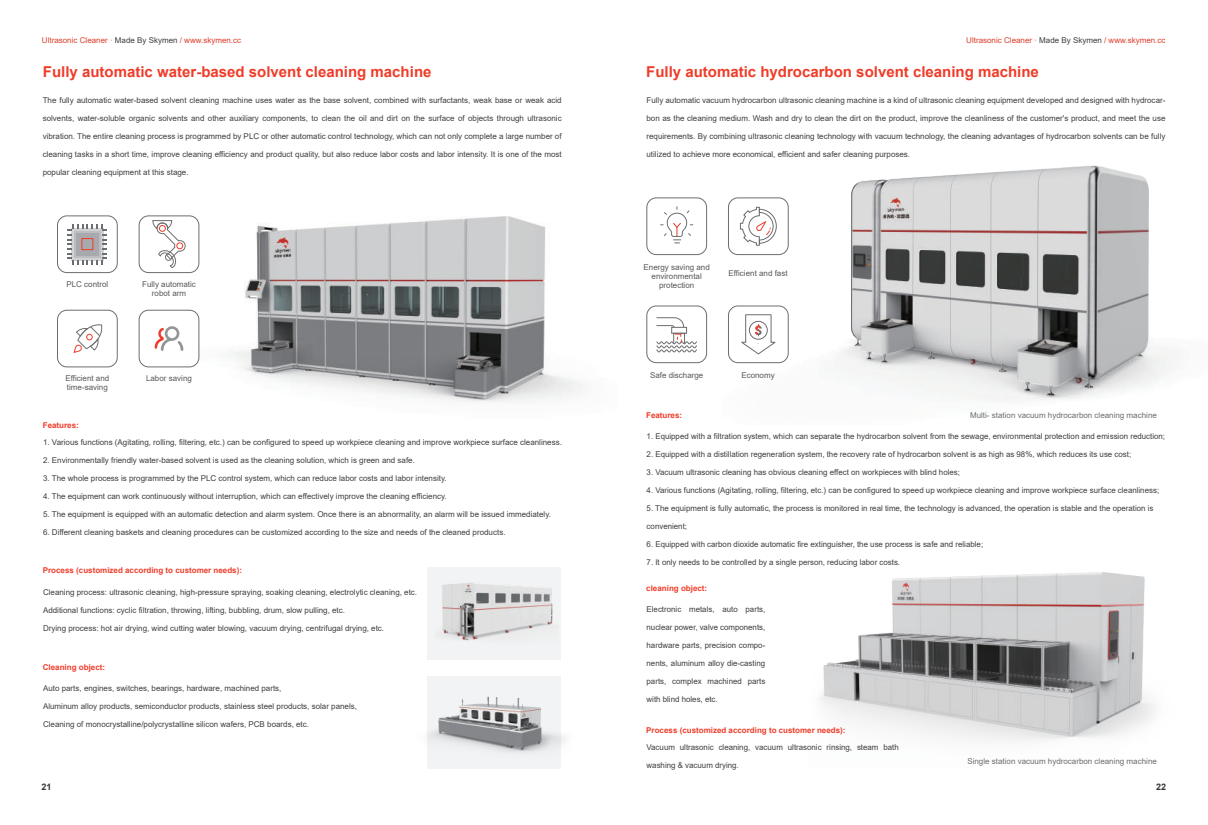
<style>
.page{position:relative;width:1208px;height:825px;background:#fff}
.page>*{position:absolute;margin:0;border:0;box-sizing:border-box;transform-origin:0 0}
.t1{font:700 15px "Arial";color:#ef3c29}
.t2{font:700 9px "Arial";color:#333334}
.t3{font:8px "Arial";color:#3e3e3f}
.t4{font:8px/9px "Arial";color:#57585a;text-align:center}
.t5{font:700 8px "Arial";color:#ef3c29}
.t6{font:8px "Arial";color:#6c6d70}
.t7{font:8px "Arial";color:#dd3e2b}
.s1{color:#3e3e3f}
</style>
<div class="page">
<img style="left:730px;top:165px;width:447px;height:236px">
<img style="left:199px;top:216px;width:384px;height:187px">
<div style="left:139px;top:215px;width:60px;height:58px;border:1px solid #6c6d70;border-radius:9px"></div>
<div style="left:57px;top:215px;width:61px;height:58px;border:1px solid #6c6d70;border-radius:9px"></div>
<div style="left:57px;top:310px;width:61px;height:57px;border:1px solid #6c6d70;border-radius:9px"></div>
<div style="left:139px;top:310px;width:60px;height:57px;border:1px solid #6c6d70;border-radius:9px"></div>
<svg style="left:152px;top:220px;width:34px;height:48px"></svg>
<svg style="left:67px;top:224px;width:40px;height:40px"></svg>
<svg style="left:73px;top:324px;width:30px;height:29px"></svg>
<svg style="left:155px;top:326px;width:28px;height:25px"></svg>
<div style="left:728px;top:197px;width:60px;height:58px;border:1px solid #6c6d70;border-radius:9px"></div>
<div style="left:646px;top:197px;width:61px;height:58px;border:1px solid #6c6d70;border-radius:9px"></div>
<div style="left:646px;top:305px;width:61px;height:58px;border:1px solid #6c6d70;border-radius:9px"></div>
<div style="left:728px;top:305px;width:60px;height:58px;border:1px solid #6c6d70;border-radius:9px"></div>
<div style="left:428px;top:567px;width:133px;height:92px;background:#f2f3f4"></div>
<div style="left:428px;top:676px;width:133px;height:93px;background:#f2f3f4"></div>
<img style="left:444px;top:583px;width:111px;height:58px">
<img style="left:430px;top:696px;width:136px;height:57px">
<svg style="left:660px;top:207px;width:33px;height:36px"></svg>
<svg style="left:739px;top:206px;width:38px;height:40px"></svg>
<div style="left:671px;top:327px;width:16px;height:7px;border:1px solid #6c6d70"></div>
<div style="left:673px;top:333px;width:12px;height:11px;border:1px solid #6c6d70"></div>
<svg style="left:656px;top:317px;width:28px;height:11px"></svg>
<svg style="left:656px;top:334px;width:41px;height:19px"></svg>
<svg style="left:741px;top:314px;width:35px;height:41px"></svg>
<img style="left:819px;top:572px;width:337px;height:169px">
<hr style="left:604px;top:43px;width:1px;height:739px;background:#333334">
<p class="t7" style="left:42px;top:34px;width:201px">Ultrasonic Cleaner · <span class="s1">Made By Skymen</span> / www.skymen.cc</p>
<p class="t7" style="left:966px;top:34px;width:201px">Ultrasonic Cleaner · <span class="s1">Made By Skymen</span> / www.skymen.cc</p>
<h1 class="t1" style="left:43px;top:61px;width:390px">Fully automatic water-based solvent cleaning machine</h1>
<p class="t3" style="left:43px;top:94px;width:520px">The fully automatic water-based solvent cleaning machine uses water as the base solvent, combined with surfactants, weak base or weak acid</p>
<p class="t3" style="left:43px;top:112px;width:520px">solvents, water-soluble organic solvents and other auxiliary components, to clean the oil and dirt on the surface of objects through ultrasonic</p>
<p class="t3" style="left:43px;top:130px;width:520px">vibration. The entire cleaning process is programmed by PLC or other automatic control technology, which can not only complete a large number of</p>
<p class="t3" style="left:43px;top:148px;width:520px">cleaning tasks in a short time, improve cleaning efficiency and product quality, but also reduce labor costs and labor intensity. It is one of the most</p>
<p class="t3" style="left:43px;top:166px;width:147px">popular cleaning equipment at this stage.</p>
<p class="t4" style="left:66px;top:280px;width:43px">PLC control</p>
<p class="t4" style="left:142px;top:280px;width:55px">Fully automatic robot arm</p>
<p class="t4" style="left:65px;top:374px;width:45px;text-align:left">Efficient and time-saving</p>
<p class="t4" style="left:146px;top:374px;width:47px">Labor saving</p>
<p class="t5" style="left:43px;top:419px;width:38px">Features:</p>
<p class="t3" style="left:43px;top:437px;width:520px">1. Various functions (Agitating, rolling, filtering, etc.) can be configured to speed up workpiece cleaning and improve workpiece surface cleanliness.</p>
<p class="t3" style="left:43px;top:455px;width:373px">2. Environmentally friendly water-based solvent is used as the cleaning solution, which is green and safe.</p>
<p class="t3" style="left:43px;top:473px;width:405px">3. The whole process is programmed by the PLC control system, which can reduce labor costs and labor intensity.</p>
<p class="t3" style="left:43px;top:491px;width:405px">4. The equipment can work continuously without interruption, which can effectively improve the cleaning efficiency.</p>
<p class="t3" style="left:43px;top:509px;width:509px">5. The equipment is equipped with an automatic detection and alarm system. Once there is an abnormality, an alarm will be issued immediately.</p>
<p class="t3" style="left:43px;top:527px;width:464px">6. Different cleaning baskets and cleaning procedures can be customized according to the size and needs of the cleaned products.</p>
<p class="t5" style="left:43px;top:564px;width:201px">Process (customized according to customer needs):</p>
<p class="t3" style="left:43px;top:587px;width:375px">Cleaning process: ultrasonic cleaning, high-pressure spraying, soaking cleaning, electrolytic cleaning, etc.</p>
<p class="t3" style="left:43px;top:605px;width:303px">Additional functions: cyclic filtration, throwing, lifting, bubbling, drum, slow pulling, etc.</p>
<p class="t3" style="left:43px;top:623px;width:343px">Drying process: hot air drying, wind cutting water blowing, vacuum drying, centrifugal drying, etc.</p>
<p class="t5" style="left:43px;top:662px;width:64px">Cleaning object:</p>
<p class="t3" style="left:43px;top:683px;width:240px">Auto parts, engines, switches, bearings, hardware, machined parts,</p>
<p class="t3" style="left:43px;top:701px;width:315px">Aluminum alloy products, semiconductor products, stainless steel products, solar panels,</p>
<p class="t3" style="left:43px;top:719px;width:267px">Cleaning of monocrystalline/polycrystalline silicon wafers, PCB boards, etc.</p>
<p class="t2" style="left:41px;top:780px;width:12px">21</p>
<h1 class="t1" style="left:646px;top:61px;width:394px">Fully automatic hydrocarbon solvent cleaning machine</h1>
<p class="t3" style="left:646px;top:94px;width:520px">Fully automatic vacuum hydrocarbon ultrasonic cleaning machine is a kind of ultrasonic cleaning equipment developed and designed with hydrocar-</p>
<p class="t3" style="left:646px;top:112px;width:520px">bon as the cleaning medium. Wash and dry to clean the dirt on the product, improve the cleanliness of the customer's product, and meet the use</p>
<p class="t3" style="left:646px;top:130px;width:520px">requirements. By combining ultrasonic cleaning technology with vacuum technology, the cleaning advantages of hydrocarbon solvents can be fully</p>
<p class="t3" style="left:646px;top:148px;width:265px">utilized to achieve more economical, efficient and safer cleaning purposes.</p>
<p class="t4" style="left:643px;top:263px;width:68px">Energy saving and environmental protection</p>
<p class="t4" style="left:728px;top:269px;width:60px">Efficient and fast</p>
<p class="t4" style="left:650px;top:371px;width:55px">Safe discharge</p>
<p class="t4" style="left:741px;top:371px;width:35px">Economy</p>
<p class="t5" style="left:646px;top:409px;width:38px">Features:</p>
<p class="t6" style="left:970px;top:409px;width:188px">Multi- station vacuum hydrocarbon cleaning machine</p>
<p class="t3" style="left:646px;top:431px;width:520px">1. Equipped with a filtration system, which can separate the hydrocarbon solvent from the sewage, environmental protection and emission reduction;</p>
<p class="t3" style="left:646px;top:449px;width:486px">2. Equipped with a distillation regeneration system, the recovery rate of hydrocarbon solvent is as high as 98%, which reduces its use cost;</p>
<p class="t3" style="left:646px;top:467px;width:315px">3. Vacuum ultrasonic cleaning has obvious cleaning effect on workpieces with blind holes;</p>
<p class="t3" style="left:646px;top:485px;width:514px">4. Various functions (Agitating, rolling, filtering, etc.) can be configured to speed up workpiece cleaning and improve workpiece surface cleanliness;</p>
<p class="t3" style="left:646px;top:503px;width:508px">5. The equipment is fully automatic, the process is monitored in real time, the technology is advanced, the operation is stable and the operation is</p>
<p class="t3" style="left:646px;top:521px;width:42px">convenient;</p>
<p class="t3" style="left:646px;top:539px;width:338px">6. Equipped with carbon dioxide automatic fire extinguisher, the use process is safe and reliable;</p>
<p class="t3" style="left:646px;top:557px;width:255px">7. It only needs to be controlled by a single person, reducing labor costs.</p>
<p class="t5" style="left:646px;top:582px;width:62px">cleaning object:</p>
<p class="t3" style="left:646px;top:604px;width:120px">Electronic metals, auto parts,</p>
<p class="t3" style="left:646px;top:622px;width:120px">nuclear power, valve components,</p>
<p class="t3" style="left:646px;top:640px;width:120px">hardware parts, precision compo-</p>
<p class="t3" style="left:646px;top:658px;width:120px">nents, aluminum alloy die-casting</p>
<p class="t3" style="left:646px;top:676px;width:120px">parts, complex machined parts</p>
<p class="t3" style="left:646px;top:694px;width:73px">with blind holes, etc.</p>
<p class="t5" style="left:646px;top:724px;width:201px">Process (customized according to customer needs):</p>
<p class="t3" style="left:646px;top:741px;width:254px">Vacuum ultrasonic cleaning, vacuum ultrasonic rinsing, steam bath</p>
<p class="t3" style="left:646px;top:759px;width:94px">washing &amp; vacuum drying.</p>
<p class="t6" style="left:967px;top:756px;width:191px">Single station vacuum hydrocarbon cleaning machine</p>
<p class="t2" style="left:1156px;top:780px;width:12px">22</p>
</div>
